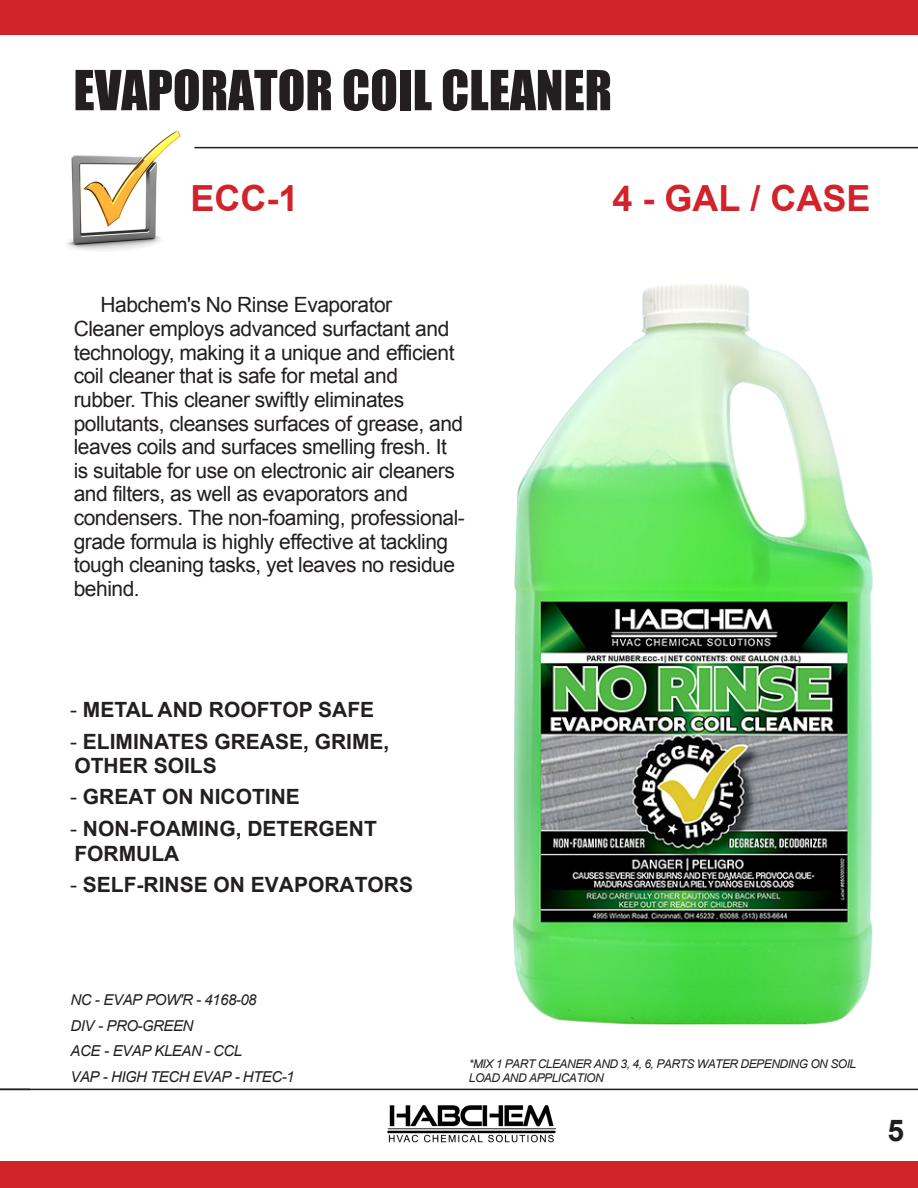
<style>
.page{position:relative;width:918px;height:1188px;background:#fff}
.page>*{position:absolute;margin:0;border:0;box-sizing:border-box;transform-origin:0 0}
.t1{font:51px "Impact";color:#231f20}
.t2{font:700 36px "Arial";color:#d1232a}
.t3{font:700 30px "Arial";color:#221e1f}
.t4{font:21px/23.5px "Arial";letter-spacing:-.025em;color:#231f20}
.t5{font:700 21px/24px "Arial";color:#231f20}
.t6{font:italic 15px/25.5px "Arial";letter-spacing:-.03em;color:#231f20}
.t7{font:italic 15px "Arial";letter-spacing:-.03em;color:#231f20}
.t8{font:italic 12px/14.4px "Arial";letter-spacing:-.04em;color:#221e1f}
.s1{font-style:inherit}
.s2{font-weight:400}
</style>
<div class="page">
<img style="left:387px;top:1104px;width:170px;height:39px">
<hr style="left:0;top:1089px;width:918px;height:1px;background:#231f20">
<div style="left:0;top:0;width:918px;height:34px;background:#d1232a"></div>
<div style="left:0;top:1161px;width:918px;height:27px;background:#d1232a"></div>
<img style="left:66px;top:130px;width:115px;height:121px">
<hr style="left:194px;top:147px;width:724px;height:1px;background:#231f20">
<img style="left:513px;top:284px;width:360px;height:741px">
<p class="t1" style="left:73px;top:51px;width:540px">EVAPORATOR COIL CLEANER</p>
<p class="t2" style="left:190px;top:175px;width:109px">ECC-1</p>
<p class="t2" style="left:612px;top:175px;width:260px">4 - GAL / CASE</p>
<p class="t4" style="left:74px;top:294px;width:393px;text-indent:27px">Habchem's No Rinse Evaporator Cleaner employs advanced surfactant and technology, making it a unique and <span class="s1">efficient coil cleaner that is</span> safe for metal and rubber. This cleaner swiftly eliminates pollutants, cleanses surfaces of grease, and leaves coils and surfaces smelling fresh. It is suitable for use on electronic air cleaners and filters, as well as evaporators and condensers. The non-foaming, professional&shy;grade formula is highly effective at tackling tough cleaning tasks, yet leaves no residue behind.</p>
<p class="t5" style="left:70px;top:698px;width:306px"><span class="s2">-</span> METAL AND ROOFTOP SAFE</p>
<p class="t5" style="left:70px;top:730px;width:321px"><span class="s2">-</span> ELIMINATES GREASE, GRIME,<br>OTHER SOILS</p>
<p class="t5" style="left:70px;top:785px;width:231px"><span class="s2">-</span> GREAT ON NICOTINE</p>
<p class="t5" style="left:70px;top:816px;width:308px;line-height:25.2px"><span class="s2">-</span> NON-FOAMING, DETERGENT<br>FORMULA</p>
<p class="t5" style="left:70px;top:874px;width:345px"><span class="s2">-</span> SELF-RINSE ON EVAPORATORS</p>
<p class="t6" style="left:71px;top:988px;width:188px">NC - EVAP POW'R - 4168-08<br>DIV - PRO-GREEN<br>ACE - EVAP KLEAN - CCL</p>
<p class="t7" style="left:71px;top:1067px;width:226px">VAP - HIGH TECH EVAP - HTEC-1</p>
<p class="t8" style="left:469px;top:1056px;width:389px">*MIX 1 PART CLEANER AND 3, 4, 6, PARTS WATER DEPENDING ON SOIL<br>LOAD AND APPLICATION</p>
<h3 class="t3" style="left:888px;top:1109px;width:18px">5</h3>
</div>
